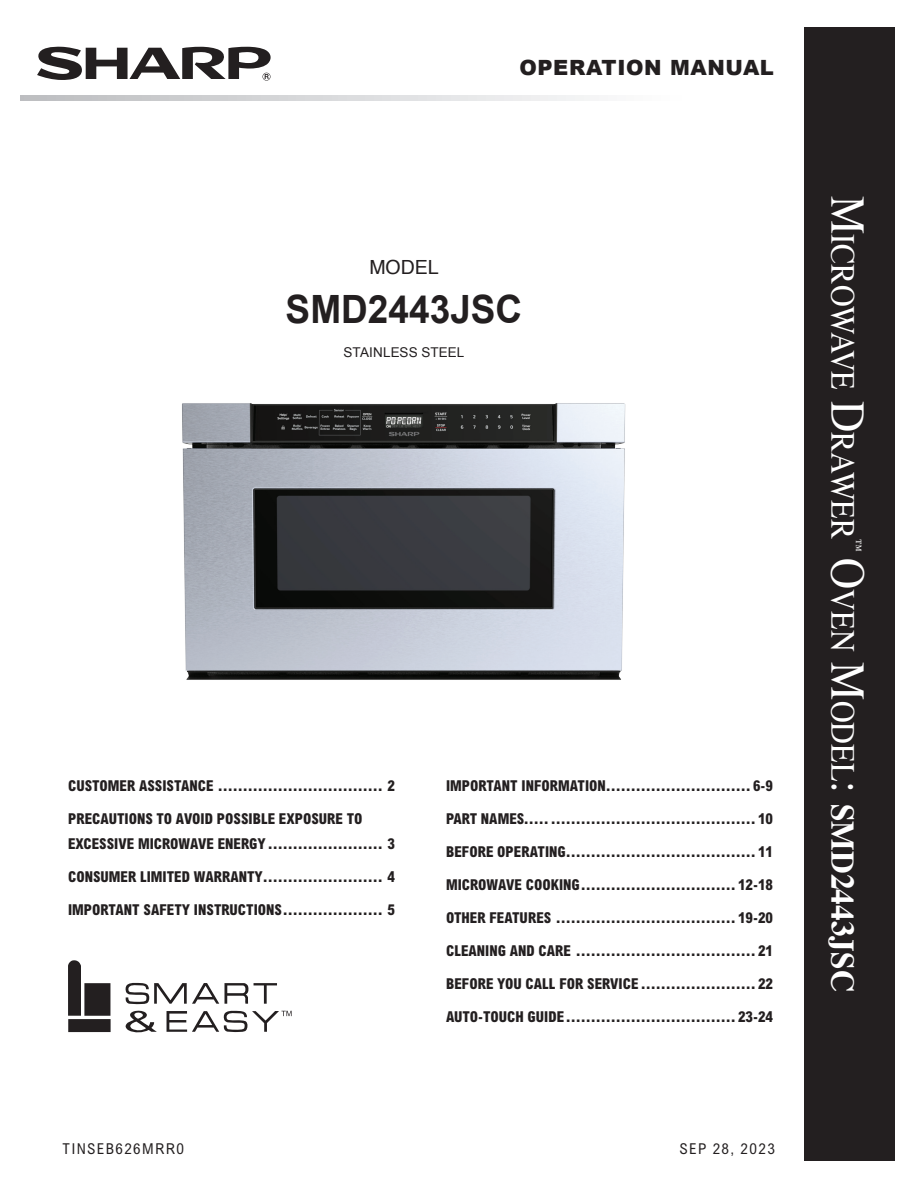
<style>
.page{position:relative;width:918px;height:1188px;background:#fff}
.page>*{position:absolute;margin:0;border:0;box-sizing:border-box;transform-origin:0 0}
.t1{font:700 39px "Arial";color:#231f20;scale:.95 1}
.t2{font:33.6px "Times";color:#fff;scale:.9 1}
.t3{font:700 33px "Times";color:#fff;scale:.95 1}
.t4{font:900 21px "Arial";letter-spacing:.03em;color:#231f20}
.t5{font:19.5px "Helvetica";color:#231f20}
.t6{font:15.75px "Times";color:#fff}
.t7{font:800 condensed 15px/25.5px "Arial MT Pro";color:#231f20}
.t8{font:condensed 15px "Arial MT Pro";letter-spacing:.09em;color:#231f20}
.t9{font:13.5px "Arial";letter-spacing:.005em;color:#231f20}
.s1{font-size:48px}
.s2{font-weight:400;font-size:48px}
.s3{font-weight:400;font-size:33.6px}
</style>
<div class="page">
<svg style="left:37px;top:46px;width:234px;height:35px"></svg>
<svg style="left:20px;top:95px;width:570px;height:6px;background:#d7d8da"></svg>
<div style="left:804px;top:27px;width:91px;height:1134px;background:#231f20"></div>
<img style="left:182px;top:403px;width:444px;height:277px">
<svg style="left:68px;top:960px;width:13px;height:56px"></svg>
<div style="left:84px;top:983px;width:26px;height:33px;background:#231f20"></div>
<svg style="left:125px;top:983px;width:94px;height:21px"></svg>
<svg style="left:225px;top:983px;width:52px;height:21px"></svg>
<div style="left:68px;top:1019px;width:43px;height:13px;background:#231f20"></div>
<svg style="left:126px;top:1010px;width:31px;height:23px"></svg>
<svg style="left:167px;top:1011px;width:125px;height:21px"></svg>
<h3 class="t4" style="left:519px;top:52px;width:256px">OPERATION MANUAL</h3>
<h3 class="t5" style="left:369px;top:252px;width:71px">MODEL</h3>
<h1 class="t1" style="left:286px;top:284px;width:251px">SMD2443JSC</h1>
<p class="t9" style="left:344px;top:343px;width:122px">STAINLESS STEEL</p>
<p class="t7" style="left:68px;top:773px;width:328px">CUSTOMER ASSISTANCE ................................. 2</p>
<p class="t7" style="left:68px;top:806px;width:328px">PRECAUTIONS TO AVOID POSSIBLE EXPOSURE TO<br>EXCESSIVE MICROWAVE ENERGY....................... 3</p>
<p class="t7" style="left:68px;top:865px;width:328px">CONSUMER LIMITED WARRANTY........................ 4</p>
<p class="t7" style="left:68px;top:898px;width:328px">IMPORTANT SAFETY INSTRUCTIONS.................... 5</p>
<p class="t7" style="left:446px;top:773px;width:328px">IMPORTANT INFORMATION............................. 6-9</p>
<p class="t7" style="left:446px;top:806px;width:329px">PART NAMES.............................................. 10</p>
<p class="t7" style="left:446px;top:839px;width:329px">BEFORE OPERATING...................................... 11</p>
<p class="t7" style="left:446px;top:872px;width:328px">MICROWAVE COOKING............................... 12-18</p>
<p class="t7" style="left:446px;top:905px;width:328px">OTHER FEATURES .................................... 19-20</p>
<p class="t7" style="left:446px;top:938px;width:329px">CLEANING AND CARE .................................... 21</p>
<p class="t7" style="left:446px;top:971px;width:329px">BEFORE YOU CALL FOR SERVICE ....................... 22</p>
<p class="t7" style="left:446px;top:1005px;width:328px">AUTO-TOUCH GUIDE.................................. 23-24</p>
<p class="t8" style="left:63px;top:1139px;width:123px">TINSEB626MRR0</p>
<p class="t8" style="left:680px;top:1139px;width:97px">Sep 28, 2023</p>
<h2 class="t2" style="left:874px;top:196px;width:382px;rotate:90deg"><span class="s1">M</span>icrowave <span class="s1">D</span>rawer</h2>
<p class="t6" style="left:871px;top:539px;width:17px;rotate:90deg">™</p>
<h3 class="t3" style="left:874px;top:558px;width:458px;rotate:90deg"><span class="s2">O</span><span class="s3">ven</span> <span class="s2">M</span><span class="s3">odel</span><span class="s2">:</span> SMD2443JSC</h3>
</div>
